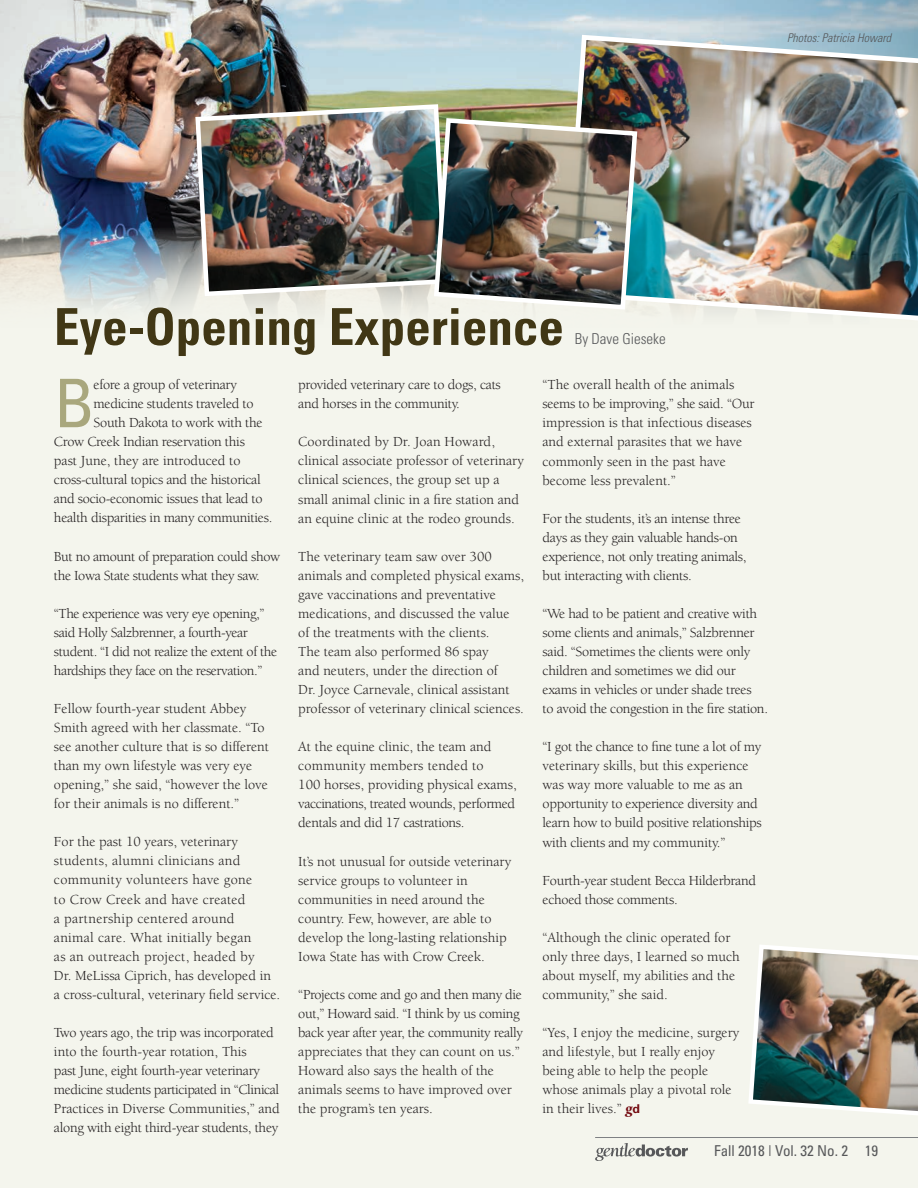
<style>
.page{position:relative;width:918px;height:1188px;background:#f4f5ed}
.page>*{position:absolute;margin:0;border:0;box-sizing:border-box;transform-origin:0 0}
.Body_Copy{font:condensed 67.05px "Univers";color:#a9a77d}
.Headline{font:700 condensed 51px "Univers";color:#413715}
.t1{font:condensed 15px "Univers";color:#57585a}
.Byline{font:300 condensed 15px "Univers LT Std";color:#57585a}
.Body_Copy-2{font:14.25px/19px "Berkeley Std";color:#231f20}
.Body_Copy-3{font:14.25px/19px "Berkeley Std";letter-spacing:-.02em;color:#231f20}
.Body_Copy-4{font:14.25px/19px "Berkeley Std";letter-spacing:.02em;color:#231f20}
.Body_Copy-5{font:14.25px/19px "Berkeley Std";letter-spacing:-.03em;color:#231f20}
.Body_Copy-6{font:14.25px/19px "Berkeley Std";letter-spacing:-.025em;color:#231f20}
.Photo_Credit{font:italic 300 condensed 12px "Univers LT Std";color:#57585a}
.s1{font-weight:900;font-style:italic;font-size:14.85px;color:#730a10}
.s2{font-family:"Univers";font-weight:700;font-size:12.15px;color:#730a10}
</style>
<div class="page">
<img style="left:0;top:0;width:918px;height:313px">
<img style="left:749px;top:945px;width:169px;height:170px">
<img style="left:0;top:0;width:1px;height:278px">
<svg style="left:595px;top:1143px;width:93px;height:18px"></svg>
<hr style="left:595px;top:1137px;width:323px;height:1px;background:#7e8083">
<img style="left:193px;top:102px;width:257px;height:197px">
<img style="left:561px;top:32px;width:357px;height:288px">
<img style="left:432px;top:116px;width:208px;height:196px">
<p class="Photo_Credit" style="left:787px;top:30px;width:105px">Photos: Patricia Howard</p>
<p class="Headline" style="left:54px;top:296px;width:511px">Eye-Opening Experience</p>
<p class="Byline" style="left:575px;top:330px;width:92px">By Dave Gieseke</p>
<p class="Body_Copy" style="left:54px;top:361px;width:42px">B</p>
<p class="Body_Copy-3" style="left:94px;top:375px;width:145px">efore a group of veterinary</p>
<p class="Body_Copy-3" style="left:94px;top:394px;width:162px">medicine students traveled to</p>
<p class="Body_Copy-3" style="left:94px;top:413px;width:171px">South Dakota to work with the</p>
<p class="Body_Copy-3" style="left:54px;top:433px;width:192px">Crow Creek Indian reservation this</p>
<p class="Body_Copy-2" style="left:54px;top:452px;width:188px">past June, they are introduced to</p>
<p class="Body_Copy-3" style="left:54px;top:471px;width:208px">cross-cultural topics and the historical</p>
<p class="Body_Copy-3" style="left:54px;top:490px;width:210px">and socio-economic issues that lead to</p>
<p class="Body_Copy-3" style="left:54px;top:509px;width:220px">health disparities in many communities.</p>
<p class="Body_Copy-6" style="left:54px;top:547px;width:228px">But no amount of preparation could show the Iowa State students what they saw.</p>
<p class="Body_Copy-5" style="left:54px;top:604px;width:225px">“The experience was very eye opening,” said Holly Salzbrenner, a fourth-year student. “I did not realize the extent of the hardships they face on the reservation.”</p>
<p class="Body_Copy-2" style="left:54px;top:699px;width:216px">Fellow fourth-year student Abbey Smith agreed with her classmate. “To see another culture that is so different than my own lifestyle was very eye opening,” she said, “however the love for their animals is no different.”</p>
<p class="Body_Copy-4" style="left:54px;top:833px;width:228px">For the past 10 years, veterinary students, alumni clinicians and community volunteers have gone<br>to Crow Creek and have created<br>a partnership centered around<br>animal care. What initially began<br>as an outreach project, headed by<br>Dr. MeLissa Ciprich, has developed in a cross-cultural, veterinary field service.</p>
<p class="Body_Copy-3" style="left:54px;top:1023px;width:227px">Two years ago, the trip was incorporated into the fourth-year rotation, This<br>past June, eight fourth-year veterinary medicine students participated in “Clinical Practices in Diverse Communities,” and along with eight third-year students, they</p>
<p class="Body_Copy-3" style="left:298px;top:375px;width:204px">provided veterinary care to dogs, cats and horses in the community.</p>
<p class="Body_Copy-2" style="left:298px;top:433px;width:227px">Coordinated by Dr. Joan Howard, clinical associate professor of veterinary clinical sciences, the group set up a small animal clinic in a fire station and an equine clinic at the rodeo grounds.</p>
<p class="Body_Copy-2" style="left:298px;top:547px;width:227px">The veterinary team saw over 300 animals and completed physical exams, gave vaccinations and preventative medications, and discussed the value of the treatments with the clients.<br>The team also performed 86 spay<br>and neuters, under the direction of<br>Dr. Joyce Carnevale, clinical assistant professor of veterinary clinical sciences.</p>
<p class="Body_Copy-2" style="left:298px;top:737px;width:220px">At the equine clinic, the team and community members tended to<br>100 horses, providing physical exams, vaccinations, treated wounds, performed dentals and did 17 castrations.</p>
<p class="Body_Copy-2" style="left:298px;top:852px;width:215px">It’s not unusual for outside veterinary service groups to volunteer in communities in need around the country. Few, however, are able to develop the long-lasting relationship Iowa State has with Crow Creek.</p>
<p class="Body_Copy-2" style="left:298px;top:985px;width:226px">“Projects come and go and then many die out,” Howard said. “I think by us coming back year after year, the community really appreciates that they can count on us.” Howard also says the health of the animals seems to have improved over the program’s ten years.</p>
<p class="Body_Copy-2" style="left:543px;top:376px;width:213px">“The overall health of the animals seems to be improving,” she said. “Our impression is that infectious diseases and external parasites that we have commonly seen in the past have become less prevalent.”</p>
<p class="Body_Copy-3" style="left:543px;top:509px;width:206px">For the students, it’s an intense three days as they gain valuable hands-on experience, not only treating animals, but interacting with clients.</p>
<p class="Body_Copy-3" style="left:543px;top:604px;width:227px">“We had to be patient and creative with some clients and animals,” Salzbrenner said. “Sometimes the clients were only children and sometimes we did our exams in vehicles or under shade trees<br>to avoid the congestion in the fire station.</p>
<p class="Body_Copy-3" style="left:543px;top:738px;width:221px">“I got the chance to fine tune a lot of my veterinary skills, but this experience was way more valuable to me as an opportunity to experience diversity and learn how to build positive relationships with clients and my community.”</p>
<p class="Body_Copy-3" style="left:543px;top:871px;width:215px">Fourth-year student Becca Hilderbrand echoed those comments.</p>
<p class="Body_Copy-2" style="left:543px;top:928px;width:199px">“Although the clinic operated for only three days, I learned so much about myself, my abilities and the community,” she said.</p>
<p class="Body_Copy-2" style="left:543px;top:1023px;width:198px">“Yes, I enjoy the medicine, surgery and lifestyle, but I really enjoy being able to help the people whose animals play a pivotal role in their lives.” <span class="s1">g</span><span class="s2">d</span></p>
<p class="t1" style="left:714px;top:1142px;width:165px">Fall 2018 | Vol. 32 No. 2 19</p>
</div>
